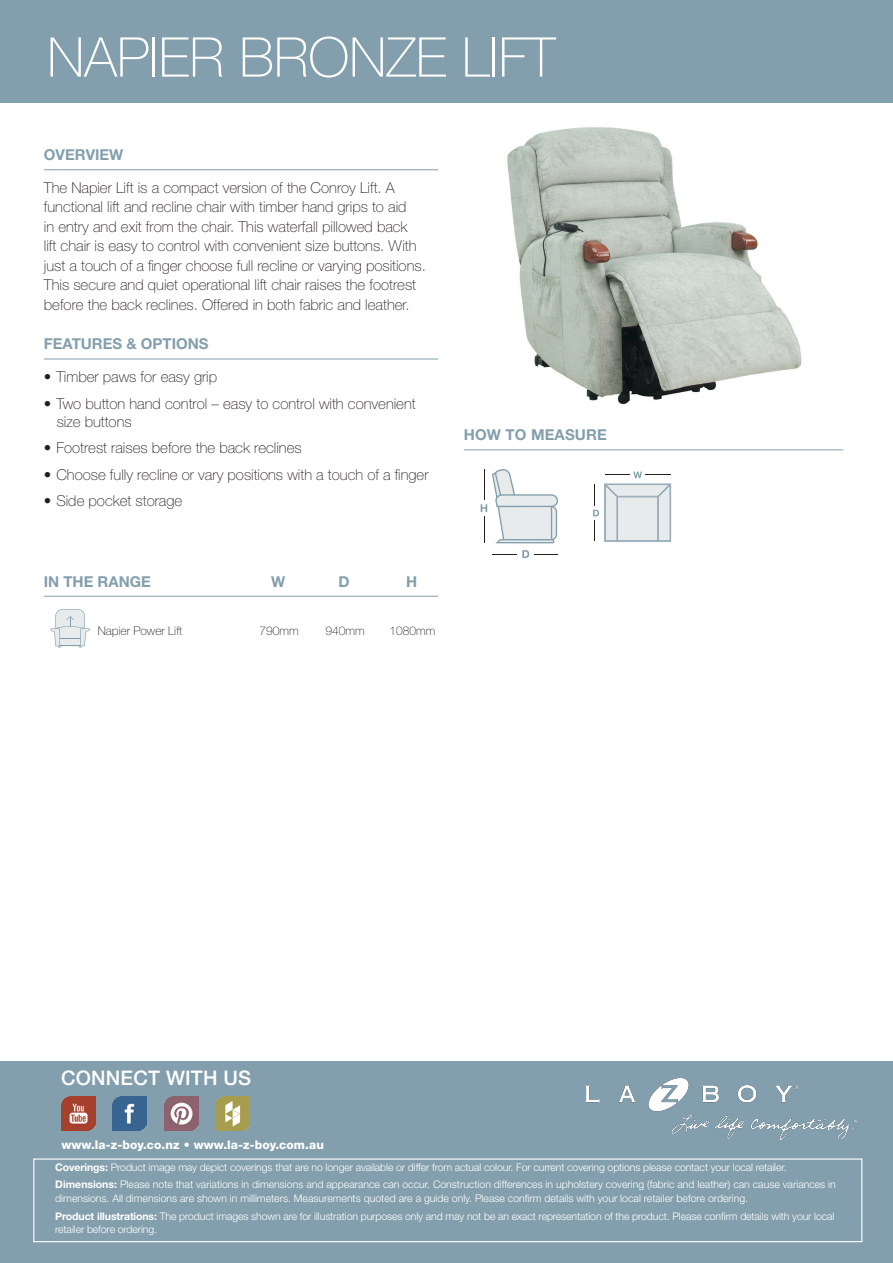
<style>
.page{position:relative;width:893px;height:1263px;background:#fff}
.page>*{position:absolute;margin:0;border:0;box-sizing:border-box;transform-origin:0 0}
.t1{font:100 54.9px "Helvetica Neue";color:#fff}
.t2{font:500 20.1px "Helvetica Neue";letter-spacing:.01em;color:#fff}
.DA_Description{font:100 15px/19.5px "Helvetica Neue";color:#231f20}
.DA_features{font:100 15px/18px "Helvetica Neue";color:#231f20}
.Measurement_heading{font:700 15px "Helvetica Neue";color:#839fad}
.t3{font:800 12px "Helvetica Neue";letter-spacing:.01em;color:#fff}
.DA_measurements{font:100 12px "Helvetica Neue";color:#231f20}
.t4{font:300 10.5px/13.5px "Helvetica Neue";letter-spacing:-.01em;color:#fff}
.s1{font-weight:700}
</style>
<div class="page">
<img style="left:507px;top:127px;width:295px;height:278px">
<div style="left:0;top:0;width:893px;height:103px;background:#839fad"></div>
<div style="left:0;top:1061px;width:893px;height:202px;background:#839fad"></div>
<hr style="left:44px;top:359px;width:394px;height:1px;background:#839fad">
<hr style="left:44px;top:169px;width:394px;height:1px;background:#839fad">
<hr style="left:464px;top:449px;width:379px;height:1px;background:#839fad">
<hr style="left:44px;top:596px;width:394px;height:1px;background:#839fad">
<svg style="left:50px;top:609px;width:40px;height:39px"></svg>
<img style="left:61px;top:1097px;width:34px;height:33px">
<img style="left:113px;top:1097px;width:34px;height:33px">
<img style="left:164px;top:1097px;width:34px;height:33px">
<img style="left:216px;top:1097px;width:33px;height:33px">
<hr style="left:493px;top:554px;width:65px;height:1px;background:#231f1f">
<div style="left:517px;top:545px;width:17px;height:13px;background:#fff"></div>
<svg style="left:522px;top:550px;width:7px;height:8px"></svg>
<svg style="left:481px;top:469px;width:77px;height:74px"></svg>
<svg style="left:593px;top:471px;width:78px;height:71px"></svg>
<img style="left:585px;top:1078px;width:273px;height:62px">
<div style="left:33px;top:1158px;width:829px;height:84px;border:1px solid #fff"></div>
<p class="t1" style="left:47px;top:27px;width:510px">NAPIER BRONZE LIFT</p>
<p class="Measurement_heading" style="left:44px;top:146px;width:81px">OVERVIEW</p>
<p class="DA_Description" style="left:44px;top:178px;width:383px">The Napier Lift is a compact version of the Conroy Lift. A functional lift and recline chair with timber hand grips to aid<br>in entry and exit from the chair. This waterfall pillowed back<br>lift chair is easy to control with convenient size buttons. With just a touch of a finger choose full recline or varying positions.<br>This secure and quiet operational lift chair raises the footrest before the back reclines. Offered in both fabric and leather.</p>
<p class="Measurement_heading" style="left:44px;top:335px;width:166px">FEATURES &amp; OPTIONS</p>
<p class="DA_features" style="left:44px;top:368px;width:175px">• Timber paws for easy grip</p>
<p class="DA_features" style="left:57px;top:394px;width:361px;text-indent:-13px">• Two button hand control – easy to control with convenient size buttons</p>
<p class="DA_features" style="left:44px;top:439px;width:259px">• Footrest raises before the back reclines</p>
<p class="DA_features" style="left:44px;top:465px;width:386px">• Choose fully recline or vary positions with a touch of a finger</p>
<p class="DA_features" style="left:44px;top:492px;width:140px">• Side pocket storage</p>
<p class="Measurement_heading" style="left:44px;top:573px;width:109px">IN THE RANGE</p>
<p class="Measurement_heading" style="left:271px;top:573px;width:16px">W</p>
<p class="Measurement_heading" style="left:339px;top:573px;width:13px">D</p>
<p class="Measurement_heading" style="left:406px;top:573px;width:13px">H</p>
<p class="DA_measurements" style="left:98px;top:624px;width:86px">Napier Power Lift</p>
<p class="DA_measurements" style="left:260px;top:624px;width:41px">790mm</p>
<p class="DA_measurements" style="left:326px;top:624px;width:41px">940mm</p>
<p class="DA_measurements" style="left:389px;top:624px;width:47px">1080mm</p>
<p class="Measurement_heading" style="left:464px;top:426px;width:145px">HOW TO MEASURE</p>
<p class="t2" style="left:61px;top:1066px;width:192px">CONNECT WITH US</p>
<p class="t3" style="left:61px;top:1137px;width:264px">www.la-z-boy.co.nz • www.la-z-boy.com.au</p>
<p class="t4" style="left:55px;top:1160px;width:733px"><span class="s1">Coverings:</span> Product image may depict coverings that are no longer available or differ from actual colour. For current covering options please contact your local retailer.</p>
<p class="t4" style="left:55px;top:1178px;width:782px"><span class="s1">Dimensions:</span> Please note that variations in dimensions and appearance can occur. Construction differences in upholstery covering (fabric and leather) can cause variances in dimensions. All dimensions are shown in millimeters. Measurements quoted are a guide only. Please confirm details with your local retailer before ordering.</p>
<p class="t4" style="left:55px;top:1209px;width:781px"><span class="s1">Product illustrations:</span> The product images shown are for illustration purposes only and may not be an exact representation of the product. Please confirm details with your local retailer before ordering.</p>
</div>
